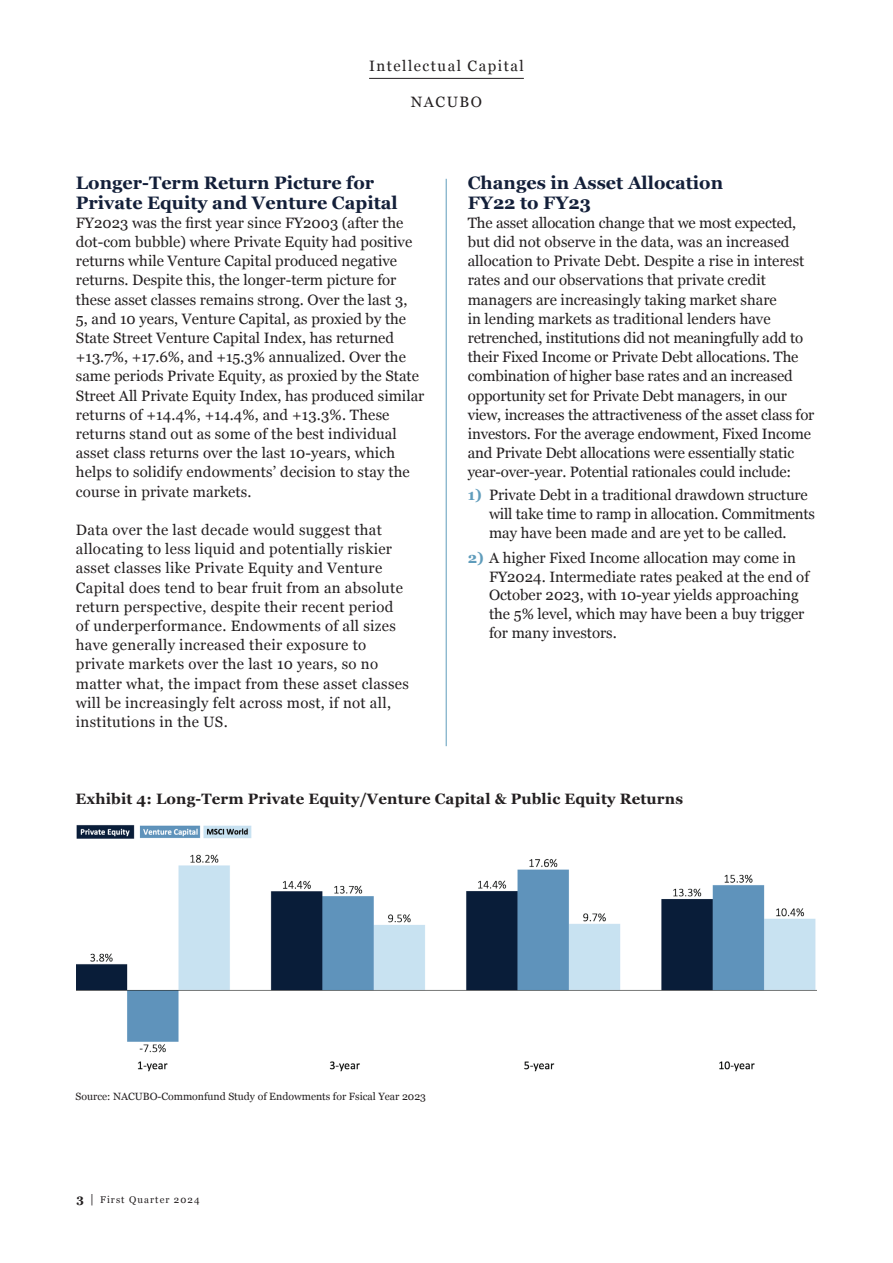
<style>
.page{position:relative;width:893px;height:1263px;background:#fff}
.page>*{position:absolute;margin:0;border:0;box-sizing:border-box;transform-origin:0 0}
.t1{font:700 18px/19.5px "Georgia";color:#131f39}
.t2{font:15px/19.2px "Georgia";color:#231f20}
.t3{font:15px/19.2px "Georgia";letter-spacing:.02em;color:#231f20}
.t4{font:700 15px "Georgia";letter-spacing:.01em;color:#231f20}
.t5{font:15px "Georgia";letter-spacing:.1em;color:#231f20}
.t6{font:10.5px "Georgia";color:#231f20}
.t7{font:9.75px "Georgia";letter-spacing:.11em;color:#231f20}
.s1{font-weight:700;color:#5f9cbb}
.s2{font-weight:700;font-size:12px}
.s3{font-size:12px}
</style>
<div class="page">
<hr style="left:369px;top:78px;width:155px;height:1px;background:#231f20">
<hr style="left:446px;top:179px;width:1px;height:567px;background:#5f9cbb">
<img style="left:77px;top:825px;width:739px;height:247px">
<p class="t5" style="left:369px;top:55px;width:156px">Intellectual Capital</p>
<p class="t2" style="left:411px;top:91px;width:73px">NACUBO</p>
<p class="t1" style="left:76px;top:172px;width:323px">Longer-Term Return Picture for<br>Private Equity and Venture Capital</p>
<p class="t2" style="left:76px;top:212px;width:350px">FY2023 was the first year since FY2003 (after the dot-com bubble) where Private Equity had positive returns while Venture Capital produced negative returns. Despite this, the longer-term picture for these asset classes remains strong. Over the last 3,<br>5, and 10 years, Venture Capital, as proxied by the State Street Venture Capital Index, has returned +13.7%, +17.6%, and +15.3% annualized. Over the same periods Private Equity, as proxied by the State Street All Private Equity Index, has produced similar returns of +14.4%, +14.4%, and +13.3%. These returns stand out as some of the best individual asset class returns over the last 10-years, which helps to solidify endowments’ decision to stay the course in private markets.</p>
<p class="t3" style="left:76px;top:519px;width:334px">Data over the last decade would suggest that allocating to less liquid and potentially riskier asset classes like Private Equity and Venture Capital does tend to bear fruit from an absolute return perspective, despite their recent period of underperformance. Endowments of all sizes have generally increased their exposure to private markets over the last 10 years, so no matter what, the impact from these asset classes will be increasingly felt across most, if not all, institutions in the US.</p>
<p class="t1" style="left:468px;top:172px;width:257px">Changes in Asset Allocation<br>FY22 to FY23</p>
<p class="t2" style="left:468px;top:212px;width:348px">The asset allocation change that we most expected, but did not observe in the data, was an increased allocation to Private Debt. Despite a rise in interest rates and our observations that private credit managers are increasingly taking market share<br>in lending markets as traditional lenders have retrenched, institutions did not meaningfully add to their Fixed Income or Private Debt allocations. The combination of higher base rates and an increased opportunity set for Private Debt managers, in our view, increases the attractiveness of the asset class for investors. For the average endowment, Fixed Income and Private Debt allocations were essentially static year-over-year. Potential rationales could include:</p>
<p class="t2" style="left:489px;top:485px;width:328px;line-height:18.8px;text-indent:-21px"><span class="s1">1)</span> Private Debt in a traditional drawdown structure will take time to ramp in allocation. Commitments may have been made and are yet to be called.</p>
<p class="t2" style="left:489px;top:548px;width:322px;line-height:18.8px;text-indent:-21px"><span class="s1">2)</span> A higher Fixed Income allocation may come in FY2024. Intermediate rates peaked at the end of October 2023, with 10-year yields approaching the 5% level, which may have been a buy trigger for many investors.</p>
<p class="t4" style="left:75px;top:788px;width:609px">Exhibit 4: Long-Term Private Equity/Venture Capital &amp; Public Equity Returns</p>
<p class="t6" style="left:75px;top:1088px;width:352px">Source: NACUBO-Commonfund Study of Endowments for Fsical Year 2023</p>
<p class="t7" style="left:77px;top:1192px;width:125px"><span class="s2">3</span> <span class="s3">|</span> First Quarter 2024</p>
</div>
